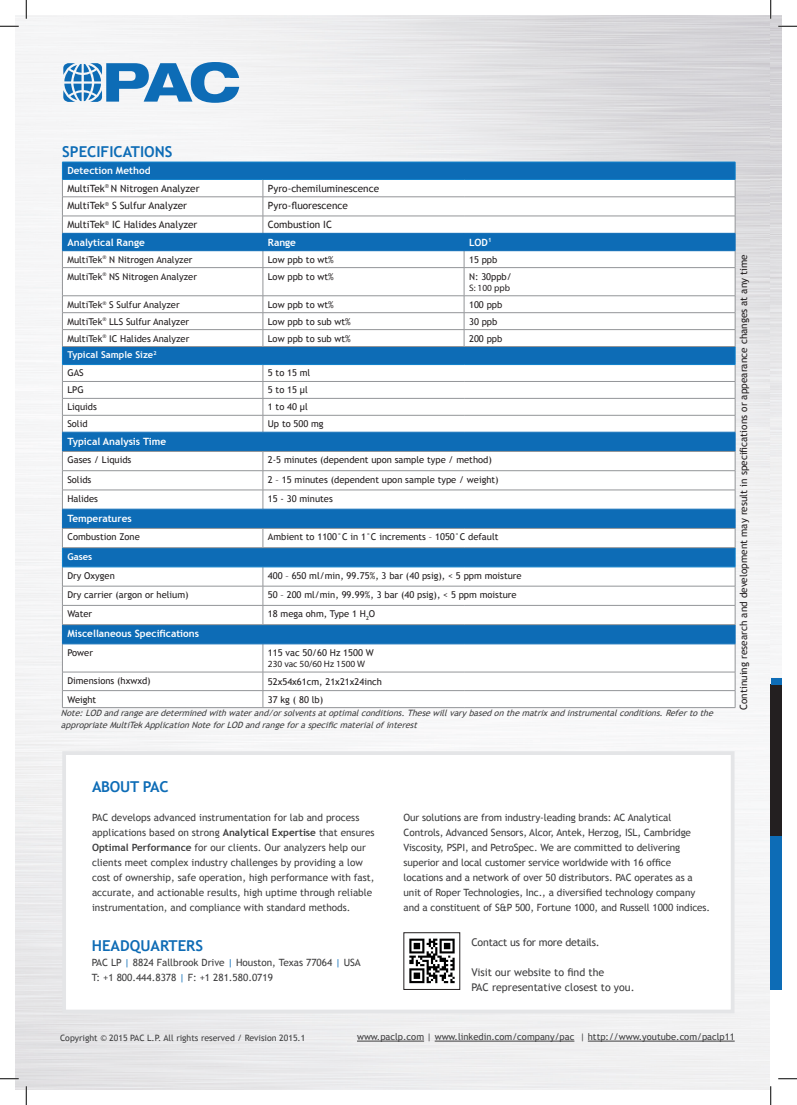
<style>
.page{position:relative;width:797px;height:1105px;background:#fff}
.page>*{position:absolute;margin:0;border:0;box-sizing:border-box;transform-origin:0 0}
.BOLD_TEXT_ABOVE_SPEC{font:700 15px "Trebuchet MS";color:#0d6cb6}
.t1{font:700 15px "Trebuchet MS";color:#0f6cb5}
.BOLD_TEXT_ABOVE_SPEC-2{font:700 15px "Trebuchet MS";letter-spacing:-.02em;color:#0d6cb6}
.t2{font:10.62px "Trebuchet MS";color:#3e3e3f}
.t3{font:10.62px "Trebuchet MS";letter-spacing:-.02em;color:#3e3e3f}
.t4{font:10px/15px "Trebuchet MS";color:#3e3e3f}
.t5{font:10px "Trebuchet MS";color:#231f20}
.TEXT_IN_SPEC_TABLE{font:700 10px "Trebuchet MS";color:#fff}
.t6{font:9.38px "Trebuchet MS";color:#231f20}
.t7{font:9.38px "Trebuchet MS";color:#3e3e3f}
.t8{font:9.38px "Myriad Pro";color:#231f20}
.TEXT_IN_SPEC_TABLE-2{font:700 9.38px "Trebuchet MS";color:#fff}
.BODY_TEXT{font:italic 8.75px/11.2px "Trebuchet MS";color:#3e3e3f}
.t9{font:8.75px "Trebuchet MS";color:#3e3e3f}
.s1{font-weight:700}
.s2{color:#0d6cb6}
</style>
<div class="page">
<img style="left:770px;top:15px;width:12px;height:670px">
<div style="left:770px;top:685px;width:12px;height:152px;background:#231f20"></div>
<div style="left:770px;top:837px;width:12px;height:153px;background:#0d6cb6"></div>
<img style="left:15px;top:15px;width:754px;height:1075px">
<hr style="left:357px;top:1041px;width:67px;height:1px;background:#3e3e3f">
<hr style="left:434px;top:1041px;width:140px;height:1px;background:#3e3e3f">
<hr style="left:588px;top:1041px;width:146px;height:1px;background:#3e3e3f">
<div style="left:771px;top:678px;width:11px;height:7px;background:#0d6cb6"></div>
<svg style="left:63px;top:62px;width:176px;height:40px"></svg>
<div style="left:62px;top:751px;width:672px;height:262px;background:#fff;border:4px solid #e4e5e7"></div>
<img style="left:409px;top:938px;width:46px;height:46px">
<div style="left:403px;top:932px;width:57px;height:58px;border:1px solid #231f20"></div>
<hr style="left:62px;top:707px;width:201px;height:1px;background:#939598">
<hr style="left:263px;top:707px;width:201px;height:1px;background:#939598">
<hr style="left:464px;top:707px;width:271px;height:1px;background:#939598">
<svg style="left:62px;top:162px;width:674px;height:545px"></svg>
<hr style="left:62px;top:250px;width:201px;height:1px;background:#0d6cb6">
<hr style="left:263px;top:250px;width:201px;height:1px;background:#0d6cb6">
<hr style="left:464px;top:250px;width:271px;height:1px;background:#0d6cb6">
<svg style="left:0;top:25px;width:19px;height:2px"></svg>
<svg style="left:778px;top:25px;width:19px;height:2px"></svg>
<svg style="left:0;top:1078px;width:19px;height:1px"></svg>
<svg style="left:778px;top:1078px;width:19px;height:1px"></svg>
<svg style="left:25px;top:0;width:2px;height:19px"></svg>
<svg style="left:25px;top:1086px;width:2px;height:19px"></svg>
<svg style="left:770px;top:0;width:1px;height:19px"></svg>
<svg style="left:770px;top:1086px;width:1px;height:19px"></svg>
<p class="BOLD_TEXT_ABOVE_SPEC" style="left:62px;top:142px;width:112px">SPECIFICATIONS</p>
<p class="TEXT_IN_SPEC_TABLE" style="left:67px;top:165px;width:85px">Detection Method</p>
<p class="t5" style="left:67px;top:182px;width:134px">MultiTek<sup>®</sup> N Nitrogen Analyzer</p>
<p class="t5" style="left:268px;top:182px;width:113px">Pyro-chemiluminescence</p>
<p class="t5" style="left:67px;top:199px;width:121px">MultiTek<sup>®</sup> S Sulfur Analyzer</p>
<p class="t5" style="left:268px;top:199px;width:81px">Pyro-fluorescence</p>
<p class="t5" style="left:67px;top:218px;width:132px">MultiTek<sup>®</sup> IC Halides Analyzer</p>
<p class="t5" style="left:268px;top:218px;width:66px">Combustion IC</p>
<p class="TEXT_IN_SPEC_TABLE" style="left:67px;top:236px;width:79px">Analytical Range</p>
<p class="TEXT_IN_SPEC_TABLE" style="left:268px;top:236px;width:30px">Range</p>
<p class="TEXT_IN_SPEC_TABLE" style="left:469px;top:236px;width:24px">LOD<sup>1</sup></p>
<p class="t6" style="left:67px;top:253px;width:127px">MultiTek<sup>®</sup> N Nitrogen Analyzer</p>
<p class="t6" style="left:268px;top:253px;width:67px">Low ppb to wt%</p>
<p class="t6" style="left:469px;top:253px;width:30px">15 ppb</p>
<p class="t6" style="left:67px;top:270px;width:131px">MultiTek<sup>®</sup> NS Nitrogen Analyzer</p>
<p class="t6" style="left:268px;top:270px;width:67px">Low ppb to wt%</p>
<p class="t6" style="left:469px;top:270px;width:44px">N: 30ppb/</p>
<p class="t8" style="left:469px;top:282px;width:42px">S: 100 ppb</p>
<p class="t6" style="left:67px;top:298px;width:114px">MultiTek<sup>®</sup> S Sulfur Analyzer</p>
<p class="t6" style="left:268px;top:298px;width:67px">Low ppb to wt%</p>
<p class="t6" style="left:469px;top:298px;width:35px">100 ppb</p>
<p class="t6" style="left:67px;top:315px;width:123px">MultiTek<sup>®</sup> LLS Sulfur Analyzer</p>
<p class="t6" style="left:268px;top:315px;width:84px">Low ppb to sub wt%</p>
<p class="t6" style="left:469px;top:315px;width:30px">30 ppb</p>
<p class="t6" style="left:67px;top:332px;width:123px">MultiTek<sup>®</sup> IC Halides Analyzer</p>
<p class="t6" style="left:268px;top:332px;width:84px">Low ppb to sub wt%</p>
<p class="t6" style="left:469px;top:332px;width:35px">200 ppb</p>
<p class="TEXT_IN_SPEC_TABLE-2" style="left:67px;top:349px;width:91px">Typical Sample Size<sup>2</sup></p>
<p class="t6" style="left:67px;top:367px;width:18px">GAS</p>
<p class="t6" style="left:268px;top:367px;width:44px">5 to 15 ml</p>
<p class="t6" style="left:67px;top:384px;width:18px">LPG</p>
<p class="t6" style="left:268px;top:384px;width:41px">5 to 15 µl</p>
<p class="t6" style="left:67px;top:401px;width:31px">Liquids</p>
<p class="t6" style="left:268px;top:401px;width:41px">1 to 40 µl</p>
<p class="t6" style="left:67px;top:418px;width:22px">Solid</p>
<p class="t6" style="left:268px;top:418px;width:57px">Up to 500 mg</p>
<p class="TEXT_IN_SPEC_TABLE" style="left:67px;top:435px;width:100px">Typical Analysis Time</p>
<p class="t6" style="left:67px;top:454px;width:65px">Gases / Liquids</p>
<p class="t6" style="left:268px;top:454px;width:225px">2-5 minutes (dependent upon sample type / method)</p>
<p class="t6" style="left:67px;top:473px;width:26px">Solids</p>
<p class="t6" style="left:268px;top:473px;width:232px">2 – 15 minutes (dependent upon sample type / weight)</p>
<p class="t6" style="left:67px;top:493px;width:32px">Halides</p>
<p class="t6" style="left:268px;top:493px;width:66px">15 - 30 minutes</p>
<p class="TEXT_IN_SPEC_TABLE" style="left:67px;top:512px;width:66px">Temperatures</p>
<p class="t6" style="left:67px;top:531px;width:74px">Combustion Zone</p>
<p class="t6" style="left:268px;top:531px;width:232px">Ambient to 1100°C in 1°C increments – 1050°C default</p>
<p class="TEXT_IN_SPEC_TABLE-2" style="left:67px;top:550px;width:26px">Gases</p>
<p class="t6" style="left:67px;top:570px;width:49px">Dry Oxygen</p>
<p class="t6" style="left:268px;top:570px;width:255px">400 – 650 ml/min, 99.75%, 3 bar (40 psig), &lt; 5 ppm moisture</p>
<p class="t6" style="left:67px;top:589px;width:123px">Dry carrier (argon or helium)</p>
<p class="t6" style="left:268px;top:589px;width:250px">50 – 200 ml/min, 99.99%, 3 bar (40 psig), &lt; 5 ppm moisture</p>
<p class="t6" style="left:67px;top:608px;width:26px">Water</p>
<p class="t6" style="left:268px;top:608px;width:109px">18 mega ohm, Type 1 H<sub>2</sub>O</p>
<p class="TEXT_IN_SPEC_TABLE" style="left:67px;top:627px;width:133px">Miscellaneous Specifications</p>
<p class="t6" style="left:67px;top:646px;width:27px">Power</p>
<p class="t6" style="left:268px;top:646px;width:107px">115 vac 50/60 Hz 1500 W</p>
<p class="t8" style="left:268px;top:658px;width:99px">230 vac 50/60 Hz 1500 W</p>
<p class="t6" style="left:67px;top:675px;width:85px">Dimensions (hxwxd)</p>
<p class="t6" style="left:268px;top:675px;width:115px">52x54x61cm, 21x21x24inch</p>
<p class="t6" style="left:67px;top:693px;width:30px">Weight</p>
<p class="t6" style="left:268px;top:693px;width:57px">37 kg ( 80 lb)</p>
<p class="BODY_TEXT" style="left:61px;top:708px;width:656px">Note:LODandrangearedeterminedwithwaterand/orsolventsatoptimalconditions.Thesewillvarybasedonthematrixandinstrumentalconditions.Refertothe appropriateMultiTekApplicationNoteforLODandrangeforaspecificmaterialofinterest</p>
<p class="BOLD_TEXT_ABOVE_SPEC-2" style="left:92px;top:778px;width:78px">ABOUT PAC</p>
<p class="t4" style="left:92px;top:810px;width:284px">PAC develops advanced instrumentation for lab and process applications based on strong <span class="s1">Analytical Expertise</span> that ensures <span class="s1">Optimal Performance</span> for our clients. Our analyzers help our clients meet complex industry challenges by providing a low cost of ownership, safe operation, high performance with fast, accurate, and actionable results, high uptime through reliable instrumentation, and compliance with standard methods.</p>
<p class="t4" style="left:403px;top:810px;width:308px">Our solutions are from industry-leading brands: AC Analytical Controls, Advanced Sensors, Alcor, Antek, Herzog, ISL, Cambridge Viscosity, PSPI, and PetroSpec. We are committed to delivering superior and local customer service worldwide with 16 office locations and a network of over 50 distributors. PAC operates as a unit of Roper Technologies, Inc., a diversified technology company and a constituent of S&amp;P 500, Fortune 1000, and Russell 1000 indices.</p>
<p class="t1" style="left:92px;top:937px;width:113px">HEADQUARTERS</p>
<p class="t4" style="left:92px;top:955px;width:270px">PAC LP <span class="s2">|</span> 8824 Fallbrook Drive <span class="s2">|</span> Houston, Texas 77064 <span class="s2">|</span> USA</p>
<p class="t4" style="left:92px;top:970px;width:183px">T: +1 800.444.8378 <span class="s2">|</span> F: +1 281.580.0719</p>
<p class="t3" style="left:471px;top:935px;width:130px">Contact us for more details.</p>
<p class="t2" style="left:471px;top:965px;width:134px">Visit our website to find the</p>
<p class="t2" style="left:471px;top:980px;width:165px">PAC representative closest to you.</p>
<p class="t5" style="left:737px;top:710px;width:457px;rotate:-90deg">Continuing research and development may result in specifications or appearance changes at any time</p>
<p class="t9" style="left:60px;top:1032px;width:247px">Copyright © 2015 PAC L.P. All rights reserved / Revision 2015.1</p>
<p class="t7" style="left:357px;top:1031px;width:379px">www.paclp.com | www.linkedin.com/company/pac | http://www.youtube.com/paclp11</p>
</div>
